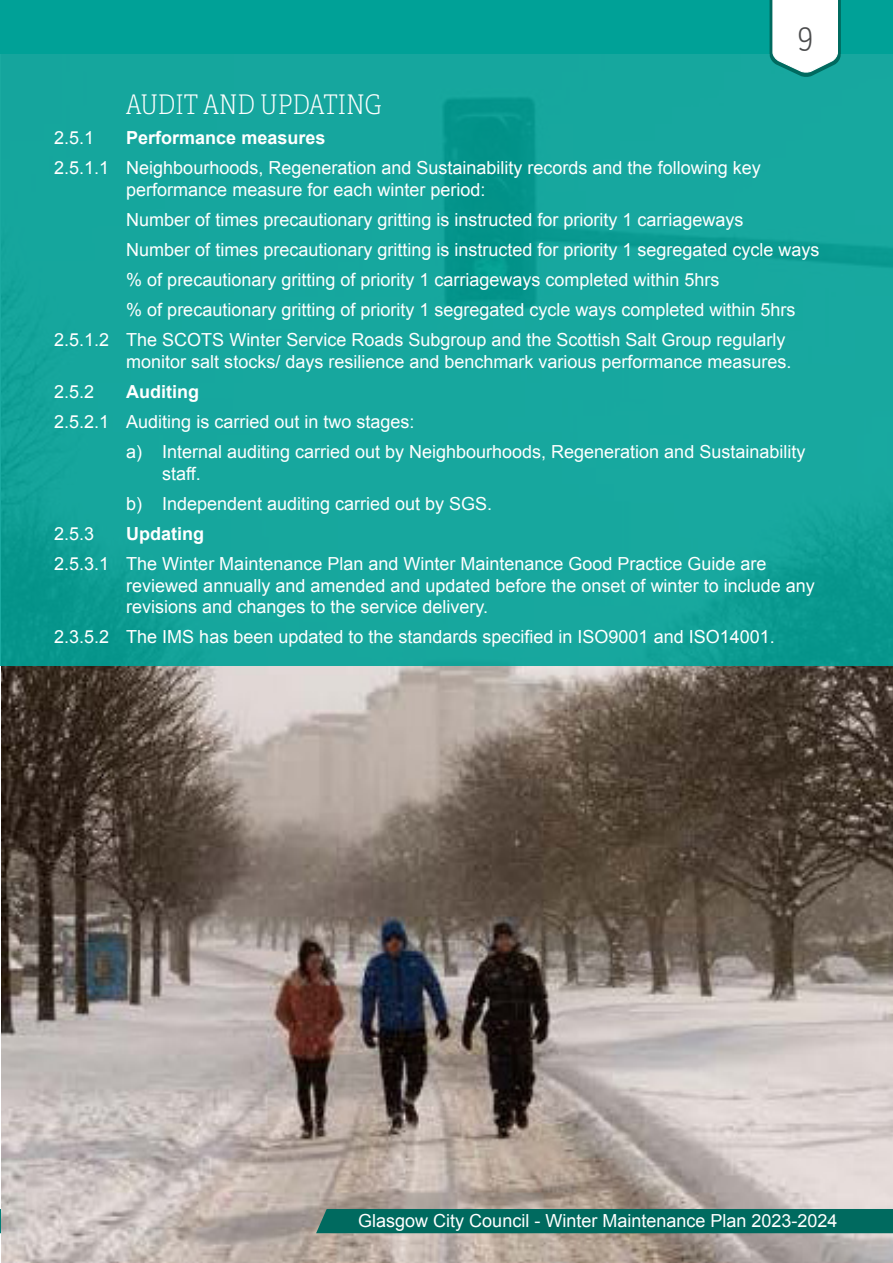
<style>
.page{position:relative;width:893px;height:1263px;background:#fff}
.page>*{position:absolute;margin:0;border:0;box-sizing:border-box;transform-origin:0 0}
.t1{font:100 36px "Adelle Condensed";color:#4b4c4d}
.Sub_Headings{font:100 27px "Adelle Condensed";color:#fff}
.Bullets_main{font:18px/21.6px "Arial";color:#fff}
.Bullets_main-2{font:700 18px "Arial";color:#fff}
</style>
<div class="page">
<div style="left:0;top:0;width:893px;height:54px;background:#00a197"></div>
<svg style="left:0;top:1209px;width:2px;height:24px"></svg>
<img style="left:2px;top:665px;width:891px;height:598px">
<svg style="left:0;top:54px;width:893px;height:611px;background:#14a49b"></svg>
<svg style="left:770px;top:0;width:71px;height:77px;background:#cbe5e3"></svg>
<div style="left:316px;top:1209px;width:577px;height:24px;background:#006a5f"></div>
<p class="Sub_Headings" style="left:126px;top:88px;width:257px">AUDIT AND UPDATING</p>
<p class="t1" style="left:797px;top:14px;width:18px">9</p>
<p class="Bullets_main" style="left:54px;top:127px;width:42px">2.5.1</p>
<p class="Bullets_main-2" style="left:126px;top:126px;width:201px">Performance measures</p>
<p class="Bullets_main" style="left:126px;top:157px;width:636px;text-indent:-72px">2.5.1.1 Neighbourhoods, Regeneration and Sustainability records and the following key performance measure for each winter period:</p>
<p class="Bullets_main" style="left:126px;top:209px;width:619px">Number of times precautionary gritting is instructed for priority 1 carriageways</p>
<p class="Bullets_main" style="left:126px;top:239px;width:695px">Number of times precautionary gritting is instructed for priority 1 segregated cycle ways</p>
<p class="Bullets_main" style="left:126px;top:269px;width:595px">% of precautionary gritting of priority 1 carriageways completed within 5hrs</p>
<p class="Bullets_main" style="left:126px;top:299px;width:671px">% of precautionary gritting of priority 1 segregated cycle ways completed within 5hrs</p>
<p class="Bullets_main" style="left:126px;top:329px;width:667px;text-indent:-72px">2.5.1.2 The SCOTS Winter Service Roads Subgroup and the Scottish Salt Group regularly monitor salt stocks/ days resilience and benchmark various performance measures.</p>
<p class="Bullets_main" style="left:54px;top:381px;width:42px">2.5.2</p>
<p class="Bullets_main-2" style="left:126px;top:380px;width:74px">Auditing</p>
<p class="Bullets_main" style="left:54px;top:411px;width:362px">2.5.2.1 Auditing is carried out in two stages:</p>
<p class="Bullets_main" style="left:162px;top:441px;width:645px;text-indent:-36px">a) Internal auditing carried out by Neighbourhoods, Regeneration and Sustainability staff.</p>
<p class="Bullets_main" style="left:126px;top:493px;width:367px">b) Independent auditing carried out by SGS.</p>
<p class="Bullets_main" style="left:54px;top:523px;width:42px">2.5.3</p>
<p class="Bullets_main-2" style="left:126px;top:522px;width:79px">Updating</p>
<p class="Bullets_main" style="left:126px;top:553px;width:690px;text-indent:-72px">2.5.3.1 The Winter Maintenance Plan and Winter Maintenance Good Practice Guide are reviewed annually and amended and updated before the onset of winter to include any revisions and changes to the service delivery.</p>
<p class="Bullets_main" style="left:54px;top:626px;width:722px">2.3.5.2 The IMS has been updated to the standards specified in ISO9001 and ISO14001.</p>
<p class="Bullets_main" style="left:358px;top:1210px;width:481px">Glasgow City Council - Winter Maintenance Plan 2023-2024</p>
</div>
